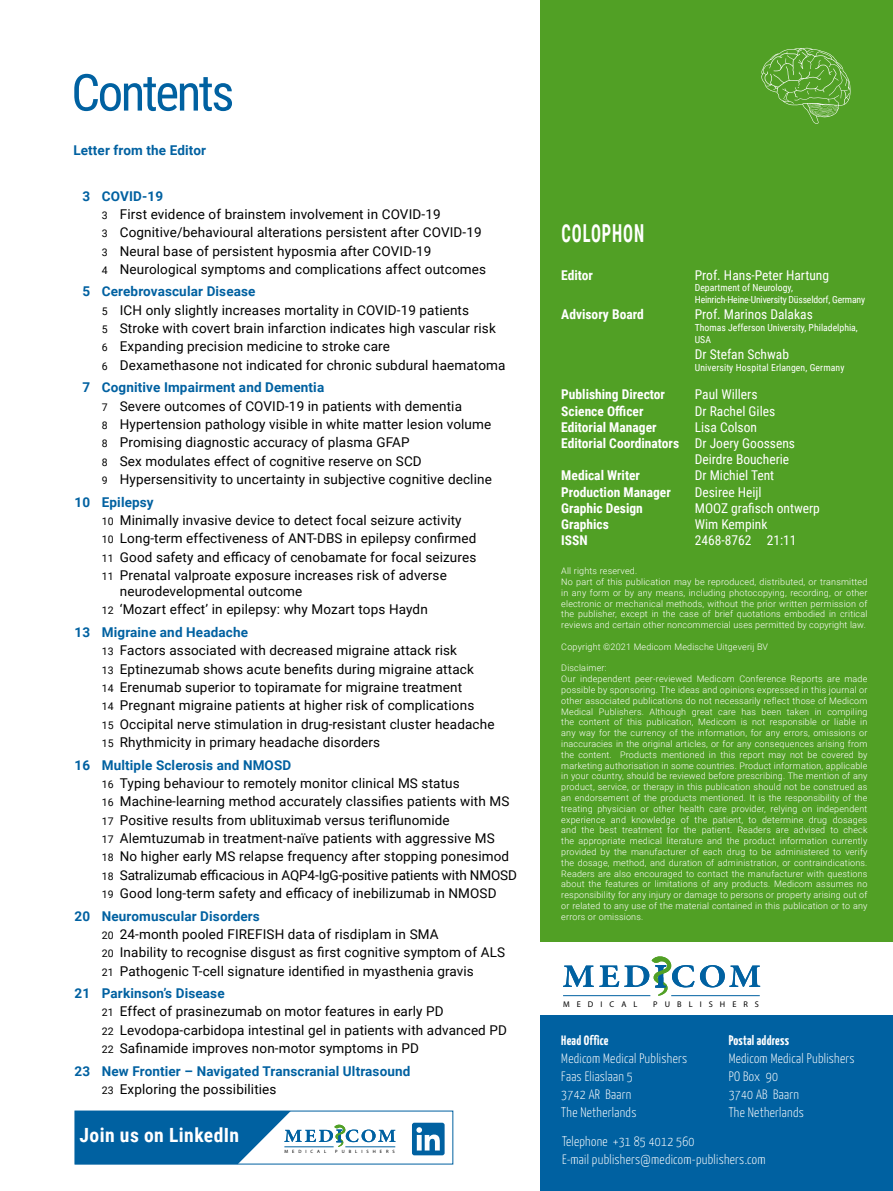
<style>
.page{position:relative;width:893px;height:1191px;background:#fff}
.page>*{position:absolute;margin:0;border:0;box-sizing:border-box;transform-origin:0 0}
.t1{font:51px "Roboto Condensed";letter-spacing:-.05em;color:#0061a1}
.t2{font:700 24.75px "Roboto Condensed";letter-spacing:.055em;color:#fff;scale:.67 1}
.t3{font:700 19.65px "Roboto Condensed";letter-spacing:.02em;color:#fff}
.t4{font:13.5px/18.3px "Roboto";letter-spacing:.01em;color:#000}
.t5{font:200 13.5px/18px "Yanone Kaffeesatz";letter-spacing:.02em;color:#fff}
.t6{font:13.5px "Roboto Condensed";color:#fff}
.t7{font:700 13.5px "Roboto Condensed";color:#fff}
.t8{font:700 13.5px/18.3px "Roboto";letter-spacing:.01em;color:#0061a1}
.t9{font:9.75px/11.7px "Roboto Condensed";color:#fff}
.t10{font:9.75px/11.7px "Roboto Condensed";letter-spacing:-.02em;color:#fff}
.t11{font:300 9px/10.8px "Roboto";letter-spacing:.02em;color:#fff}
.t12{font:300 8.25px "Futura Std";letter-spacing:.85em;color:#000}
.t13{font:300 4.65px "Futura Std";letter-spacing:.85em;color:#000}
.s1{font-weight:700;color:#0061a1}
.s2{font-size:10.5px}
.s3{font-weight:400;font-size:10.5px;color:#000}
.s4{font-weight:400;color:#000}
.s5{font-weight:400}
</style>
<div class="page">
<svg style="left:563px;top:956px;width:197px;height:40px"></svg>
<hr style="left:563px;top:995px;width:87px;height:1px;background:#0061a1">
<hr style="left:671px;top:995px;width:89px;height:1px;background:#0061a1">
<div style="left:540px;top:1015px;width:353px;height:176px;background:#0061a1"></div>
<div style="left:540px;top:0;width:353px;height:941px;background:#51a025"></div>
<svg style="left:75px;top:1111px;width:320px;height:53px"></svg>
<div style="left:412px;top:1122px;width:33px;height:33px;background:#0061a1;border-radius:2px"></div>
<svg style="left:416px;top:1127px;width:24px;height:23px"></svg>
<svg style="left:761px;top:48px;width:89px;height:76px"></svg>
<h1 class="t1" style="left:71px;top:57px;width:165px">Contents</h1>
<p class="t8" style="left:73px;top:140px;width:134px">Letter from the Editor</p>
<p class="t4" style="left:102px;top:186px;width:386px;text-indent:-19px"><span class="s1">3 COVID-19<br></span><span class="s2">3</span> First evidence of brainstem involvement in COVID-19<br><span class="s2">3</span> Cognitive/behavioural alterations persistent after COVID-19<br><span class="s2">3</span> Neural base of persistent hyposmia after COVID-19<br><span class="s2">4</span> Neurological symptoms and complications affect outcomes</p>
<p class="t4" style="left:102px;top:282px;width:405px;text-indent:-19px"><span class="s1">5 Cerebrovascular Disease<br></span><span class="s2">5</span> ICH only slightly increases mortality in COVID-19 patients<br><span class="s2">5</span> Stroke with covert brain infarction indicates high vascular risk<br><span class="s2">6</span> Expanding precision medicine to stroke care<br><span class="s2">6</span> Dexamethasone not indicated for chronic subdural haematoma</p>
<p class="t4" style="left:102px;top:378px;width:391px;text-indent:-19px"><span class="s1">7 Cognitive Impairment and Dementia<br></span><span class="s2">7</span> Severe outcomes of COVID-19 in patients with dementia<br><span class="s2">8</span> Hypertension pathology visible in white matter lesion volume <span class="s2">8</span> Promising diagnostic accuracy of plasma GFAP<br><span class="s2">8</span> Sex modulates effect of cognitive reserve on SCD<br><span class="s2">9</span> Hypersensitivity to uncertainty in subjective cognitive decline</p>
<p class="t4" style="left:102px;top:492px;width:376px;text-indent:-27px"><span class="s1">10 Epilepsy<br></span><span class="s2">10</span> Minimally invasive device to detect focal seizure activity <span class="s2">10</span> Long-term effectiveness of ANT-DBS in epilepsy confirmed <span class="s2">11</span> Good safety and efficacy of cenobamate for focal seizures <span class="s2">11</span> Prenatal valproate exposure increases risk of adverse</p>
<p class="t4" style="left:102px;top:581px;width:327px;text-indent:18px">neurodevelopmental outcome<br><span class="s2">12</span> ‘Mozart effect’ in epilepsy: why Mozart tops Haydn</p>
<p class="t4" style="left:102px;top:622px;width:394px;text-indent:-27px"><span class="s1">13 Migraine and Headache<br></span><span class="s2">13</span> Factors associated with decreased migraine attack risk<br><span class="s2">13</span> Eptinezumab shows acute benefits during migraine attack<br><span class="s2">14</span> Erenumab superior to topiramate for migraine treatment<br><span class="s2">14</span> Pregnant migraine patients at higher risk of complications<br><span class="s2">15</span> Occipital nerve stimulation in drug-resistant cluster headache <span class="s2">15</span> Rhythmicity in primary headache disorders</p>
<p class="t4" style="left:102px;top:755px;width:416px;text-indent:-27px"><span class="s1">16 Multiple Sclerosis and NMOSD<br></span><span class="s2">16</span> Typing behaviour to remotely monitor clinical MS status<br><span class="s2">16</span> Machine-learning method accurately classifies patients with MS <span class="s2">17</span> Positive results from ublituximab versus teriflunomide<br><span class="s2">17</span> Alemtuzumab in treatment-naïve patients with aggressive MS<br><span class="s2">18</span> No higher early MS relapse frequency after stopping ponesimod <span class="s2">18</span> Satralizumab efficacious in AQP4-IgG-positive patients with NMOSD <span class="s2">19</span> Good long-term safety and efficacy of inebilizumab in NMOSD</p>
<p class="t4" style="left:102px;top:906px;width:405px;text-indent:-27px"><span class="s1">20 Neuromuscular Disorders<br></span><span class="s2">20</span> 24-month pooled FIREFISH data of risdiplam in SMA<br><span class="s2">20</span> Inability to recognise disgust as first cognitive symptom of ALS <span class="s2">21</span> Pathogenic T-cell signature identified in myasthenia gravis</p>
<p class="t4" style="left:102px;top:983px;width:407px;text-indent:-27px"><span class="s1">21 Parkinson’s Disease<br></span><span class="s2">21</span> Effect of prasinezumab on motor features in early PD<br><span class="s2">22</span> Levodopa-carbidopa intestinal gel in patients with advanced PD <span class="s2">22</span> Safinamide improves non-motor symptoms in PD</p>
<p class="t8" style="left:102px;top:1061px;width:310px;text-indent:-27px">23 New Frontier – Navigated Transcranial Ultrasound<br><span class="s3">23</span> <span class="s4">Exploring the possibilities</span></p>
<h3 class="t3" style="left:80px;top:1121px;width:161px">Join us on LinkedIn</h3>
<p class="t13" style="left:284px;top:1148px;width:43px">MEDICAL</p>
<p class="t13" style="left:335px;top:1148px;width:61px">PUBLISHERS</p>
<h2 class="t2" style="left:562px;top:216px;width:125px">COLOPHON</h2>
<p class="t7" style="left:561px;top:265px;width:33px">Editor</p>
<p class="t6" style="left:695px;top:265px;width:136px">Prof. Hans-Peter Hartung</p>
<p class="t10" style="left:695px;top:282px;width:172px">Department of Neurology,<br>Heinrich-Heine-University Düsseldorf, Germany</p>
<p class="t7" style="left:561px;top:305px;width:84px">Advisory Board</p>
<p class="t6" style="left:695px;top:305px;width:119px">Prof. Marinos Dalakas</p>
<p class="t9" style="left:695px;top:321px;width:165px">Thomas Jefferson University, Philadelphia,<br>USA</p>
<p class="t6" style="left:695px;top:345px;width:96px">Dr Stefan Schwab</p>
<p class="t9" style="left:695px;top:361px;width:151px">University Hospital Erlangen, Germany</p>
<p class="t7" style="left:561px;top:385px;width:105px">Publishing Director</p>
<p class="t6" style="left:695px;top:385px;width:64px">Paul Willers</p>
<p class="t7" style="left:561px;top:401px;width:84px">Science Officer</p>
<p class="t6" style="left:695px;top:401px;width:82px">Dr Rachel Giles</p>
<p class="t7" style="left:561px;top:417px;width:97px">Editorial Manager</p>
<p class="t6" style="left:695px;top:417px;width:64px">Lisa Colson</p>
<p class="t7" style="left:561px;top:434px;width:235px">Editorial Coordinators <span class="s5">Dr Joery Goossens</span></p>
<p class="t6" style="left:695px;top:450px;width:96px">Deirdre Boucherie</p>
<p class="t7" style="left:561px;top:466px;width:80px">Medical Writer</p>
<p class="t6" style="left:695px;top:466px;width:81px">Dr Michiel Tent</p>
<p class="t7" style="left:561px;top:482px;width:111px">Production Manager</p>
<p class="t6" style="left:695px;top:482px;width:68px">Desiree Heijl</p>
<p class="t7" style="left:561px;top:498px;width:83px">Graphic Design</p>
<p class="t6" style="left:695px;top:498px;width:127px">MOOZ grafisch ontwerp</p>
<p class="t7" style="left:561px;top:515px;width:49px">Graphics</p>
<p class="t6" style="left:695px;top:515px;width:74px">Wim Kempink</p>
<p class="t7" style="left:561px;top:531px;width:28px">ISSN</p>
<p class="t6" style="left:695px;top:531px;width:103px">2468-8762 21:11</p>
<p class="t11" style="left:561px;top:565px;width:308px">All rights reserved.<br>No part of this publication may be reproduced, distributed, or transmitted in any form or by any means, including photocopying, recording, or other electronic or mechanical methods, without the prior written permission of the publisher, except in the case of brief quotations embodied in critical reviews and certain other noncommercial uses permitted by copyright law.</p>
<p class="t11" style="left:561px;top:641px;width:208px">Copyright ©2021 Medicom Medische Uitgeverij BV</p>
<p class="t11" style="left:561px;top:662px;width:308px">Disclaimer:<br>Our independent peer-reviewed Medicom Conference Reports are made possible by sponsoring. The ideas and opinions expressed in this journal or other associated publications do not necessarily reflect those of Medicom Medical Publishers. Although great care has been taken in compiling the content of this publication, Medicom is not responsible or liable in any way for the currency of the information, for any errors, omissions or inaccuracies in the original articles, or for any consequences arising from the content. Products mentioned in this report may not be covered by marketing authorisation in some countries. Product information, applicable in your country, should be reviewed before prescribing. The mention of any product, service, or therapy in this publication should not be construed as an endorsement of the products mentioned. It is the responsibility of the treating physician or other health care provider, relying on independent experience and knowledge of the patient, to determine drug dosages and the best treatment for the patient. Readers are advised to check the appropriate medical literature and the product information currently provided by the manufacturer of each drug to be administered to verify the dosage, method, and duration of administration, or contraindications.<br>Readers are also encouraged to contact the manufacturer with questions about the features or limitations of any products. Medicom assumes no responsibility for any injury or damage to persons or property arising out of or related to any use of the material contained in this publication or to any errors or omissions.</p>
<p class="t12" style="left:563px;top:998px;width:76px">MEDICAL</p>
<p class="t12" style="left:653px;top:998px;width:107px">PUBLISHERS</p>
<p class="t5" style="left:561px;top:1030px;width:127px">Head Office<br>Medicom Medical Publishers<br>Faas Eliaslaan 5<br>3742 AR Baarn<br>The Netherlands</p>
<p class="t5" style="left:729px;top:1030px;width:127px">Postal address<br>Medicom Medical Publishers<br>PO Box 90<br>3740 AB Baarn<br>The Netherlands</p>
<p class="t5" style="left:562px;top:1131px;width:205px">Telephone +31 85 4012 560<br>E-mail publishers@medicom-publishers.com</p>
</div>
